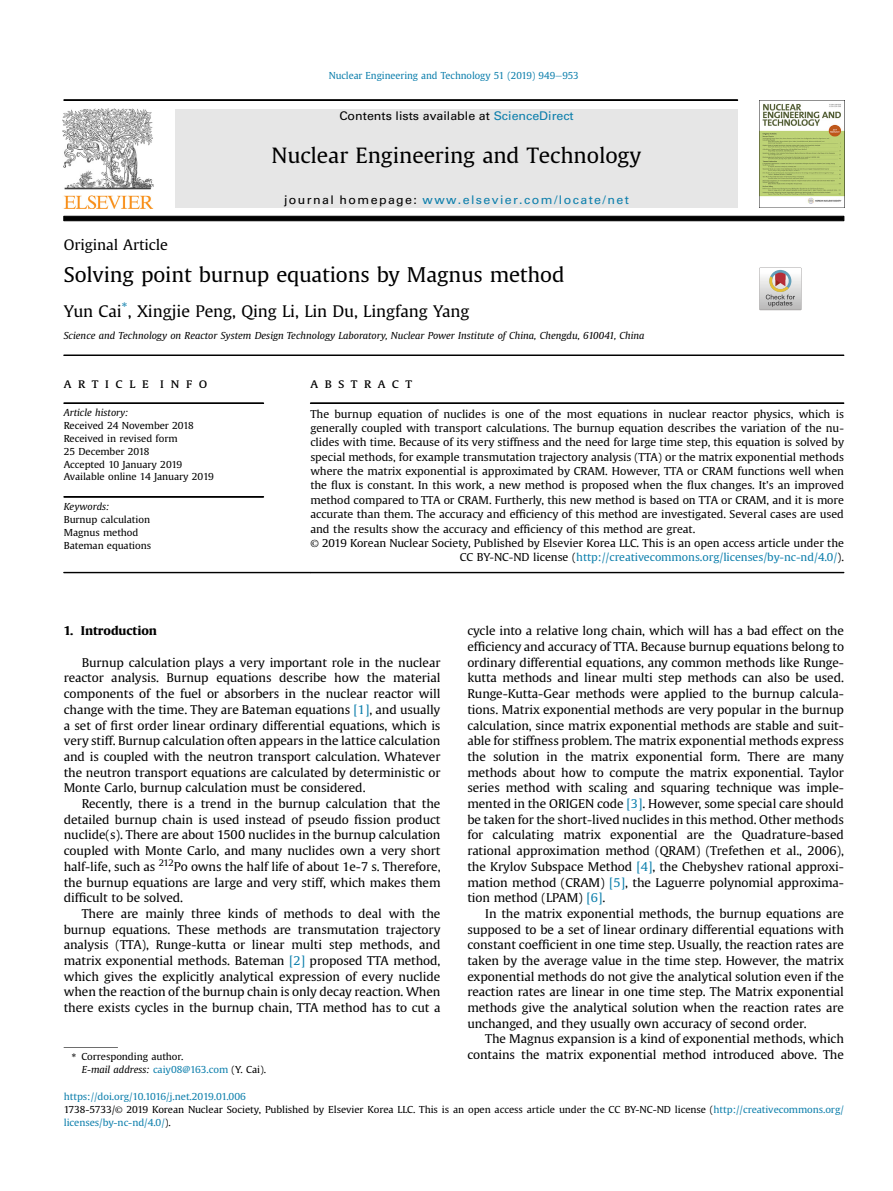
<style>
.page{position:relative;width:893px;height:1191px;background:#fff}
.page>*{position:absolute;margin:0;border:0;box-sizing:border-box;transform-origin:0 0}
.t1{font:20.85px "Adv OT863180 fb";color:#000;scale:1.04 1}
.t2{font:20.1px "Adv OT863180 fb";color:#000;scale:1.04 1}
.t3{font:15.9px "Adv OT863180 fb";color:#000;scale:1.04 1}
.t4{font:14.4px "Adv OT863180 fb";color:#000;scale:1.04 1}
.t5{font:13.5px "Adv O Tc 4 d 0 b 532";letter-spacing:.455em;color:#000;scale:1.04 1}
.t6{font:12px/15.8px "Adv OT863180 fb";color:#000;text-align:justify;scale:1.04 1}
.t7{font:12px "Adv PSA35 D";letter-spacing:.11em;color:#0d7fac;scale:1.04 1}
.t8{font:12px "Adv PSA35 D";color:#000;scale:1.04 1}
.t9{font:12px "Adv O Tb 83 ee 1 dd.B";color:#000;scale:1.04 1}
.t10{font:10.8px "Adv OT863180 fb";color:#000;scale:1.04 1}
.t11{font:10.8px "Adv OT863180 fb";color:#0d7fac;scale:1.04 1}
.t12{font:9.6px/12.9px "Adv OT863180 fb";color:#000;scale:1.04 1}
.t13{font:9.6px "Adv O Tb 92 eb 7 df.I";color:#000;scale:1.04 1}
.t14{font:9.6px "Adv OT863180 fb";color:#0d7fac}
.s1{font-family:"Adv PS44 A44 B"}
.s2{color:#0d7fac}
.s3{color:#000}
.s4{font-family:"Adv OT863180 fb+fb"}
.s5{font-family:"Adv O Tb 0 c 9 bf 5 d"}
.s6{font-family:"Adv TT5843 c 571"}
.s7{font-family:"Adv OT863180 fb";color:#0d7fac}
.s8{font-family:"Adv OT863180 fb"}
</style>
<div class="page">
<hr style="left:64px;top:572px;width:246px;height:1px;background:#000">
<hr style="left:310px;top:572px;width:534px;height:1px;background:#000">
<hr style="left:64px;top:355px;width:780px;height:1px;background:#000">
<hr style="left:64px;top:403px;width:200px;height:1px;background:#000">
<div style="left:64px;top:497px;width:200px;height:1px;background:#000;border:1px solid #000"></div>
<hr style="left:310px;top:403px;width:534px;height:1px;background:#000">
<svg style="left:64px;top:1047px;width:54px;height:1px"></svg>
<svg style="left:759px;top:268px;width:42px;height:42px"></svg>
<svg style="left:64px;top:216px;width:780px;height:5px;background:#050505"></svg>
<div style="left:175px;top:109px;width:563px;height:98px;background:#e6e6e6"></div>
<img style="left:63px;top:108px;width:91px;height:100px">
<img style="left:759px;top:100px;width:85px;height:107px">
<hr style="left:64px;top:100px;width:674px;height:1px;background:#000">
<p class="t14" style="left:329px;top:72px;width:251px">Nuclear Engineering and Technology 51 (2019) 949<span class="s1">e</span>953</p>
<p class="t8" style="left:339px;top:108px;width:227px">Contents lists available at <span class="s2">ScienceDirect</span></p>
<h1 class="t1" style="left:272px;top:147px;width:357px">Nuclear Engineering and Technology</h1>
<p class="t7" style="left:284px;top:192px;width:333px"><span class="s3">journal homepage:</span> www.elsevier.com/locate/net</p>
<p class="t4" style="left:64px;top:238px;width:102px">Original Article</p>
<h2 class="t2" style="left:64px;top:266px;width:483px">Solving point burnup equations by Magnus method</h2>
<h3 class="t3" style="left:64px;top:304px;width:391px">Yun Cai<sup>*</sup>, Xingjie Peng, Qing Li, Lin Du, Lingfang Yang</h3>
<p class="t13" style="left:64px;top:331px;width:560px">Science and Technology on Reactor System Design Technology Laboratory, Nuclear Power Institute of China, Chengdu, 610041, China</p>
<p class="t5" style="left:64px;top:375px;width:139px">article info</p>
<p class="t13" style="left:64px;top:408px;width:63px">Article history:</p>
<p class="t12" style="left:64px;top:420px;width:146px">Received 24 November 2018<br>Received in revised form<br>25 December 2018<br>Accepted 10 January 2019<br>Available online 14 January 2019</p>
<p class="t13" style="left:64px;top:502px;width:45px">Keywords:</p>
<p class="t12" style="left:64px;top:514px;width:85px">Burnup calculation<br>Magnus method<br>Bateman equations</p>
<p class="t5" style="left:310px;top:375px;width:99px">abstract</p>
<p class="t10" style="left:310px;top:409px;width:514px">The burnup equation of nuclides is one of the most equations in nuclear reactor physics, which is</p>
<p class="t10" style="left:310px;top:423px;width:514px">generally coupled with transport calculations. The burnup equation describes the variation of the nu-</p>
<p class="t10" style="left:310px;top:438px;width:515px">clides with time. Because of its very stiffness and the need for large time step, this equation is solved by</p>
<p class="t10" style="left:310px;top:452px;width:514px">special methods, for example transmutation trajectory analysis (TTA) or the matrix exponential methods</p>
<p class="t10" style="left:310px;top:466px;width:514px">where the matrix exponential is approximated by CRAM. However, TTA or CRAM functions well when</p>
<p class="t10" style="left:310px;top:481px;width:514px">the <span class="s4">fl</span>ux is constant. In this work, a new method is proposed when the <span class="s4">fl</span>ux changes. It's an improved</p>
<p class="t10" style="left:310px;top:495px;width:514px">method compared to TTA or CRAM. Furtherly, this new method is based on TTA or CRAM, and it is more</p>
<p class="t10" style="left:310px;top:509px;width:514px">accurate than them. The accuracy and ef<span class="s4">fi</span>ciency of this method are investigated. Several cases are used</p>
<p class="t10" style="left:310px;top:524px;width:372px">and the results show the accuracy and ef<span class="s4">fi</span>ciency of this method are great.</p>
<p class="t10" style="left:310px;top:538px;width:514px"><span class="s5">©</span> 2019 Korean Nuclear Society, Published by Elsevier Korea LLC. This is an open access article under the</p>
<p class="t11" style="left:460px;top:552px;width:371px"><span class="s3">CC BY-NC-ND license (</span>http://creativecommons.org/licenses/by-nc-nd/4.0/<span class="s3">).</span></p>
<p class="t9" style="left:64px;top:626px;width:91px">1. Introduction</p>
<p class="t6" style="left:64px;top:655px;width:364px;text-indent:18px">Burnup calculation plays a very important role in the nuclear reactor analysis. Burnup equations describe how the material components of the fuel or absorbers in the nuclear reactor will change with the time. They are Bateman equations <span class="s2">[1]</span>, and usually a set of <span class="s4">fi</span>rst order linear ordinary differential equations, which is very stiff. Burnup calculation often appears in the lattice calculation and is coupled with the neutron transport calculation. Whatever the neutron transport equations are calculated by deterministic or Monte Carlo, burnup calculation must be considered.</p>
<p class="t6" style="left:64px;top:796px;width:364px;text-indent:18px">Recently, there is a trend in the burnup calculation that the detailed burnup chain is used instead of pseudo <span class="s4">fi</span>ssion product nuclide(s). There are about 1500 nuclides in the burnup calculation coupled with Monte Carlo, and many nuclides own a very short half-life, such as <sup>212</sup>Po owns the half life of about 1e-7 s. Therefore, the burnup equations are large and very stiff, which makes them dif<span class="s4">fi</span>cult to be solved.</p>
<p class="t6" style="left:64px;top:906px;width:364px;text-indent:18px">There are mainly three kinds of methods to deal with the burnup equations. These methods are transmutation trajectory analysis (TTA), Runge-kutta or linear multi step methods, and matrix exponential methods. Bateman <span class="s2">[2]</span> proposed TTA method, which gives the explicitly analytical expression of every nuclide when the reaction of the burnup chain is only decay reaction. When there exists cycles in the burnup chain, TTA method has to cut a</p>
<p class="t6" style="left:467px;top:624px;width:364px">cycle into a relative long chain, which will has a bad effect on the ef<span class="s4">fi</span>ciency and accuracy of TTA. Because burnup equations belong to ordinary differential equations, any common methods like Runge&shy;kutta methods and linear multi step methods can also be used.<br>Runge-Kutta-Gear methods were applied to the burnup calcula&shy;tions. Matrix exponential methods are very popular in the burnup calculation, since matrix exponential methods are stable and suit&shy;able for stiffness problem. The matrix exponential methods express the solution in the matrix exponential form. There are many methods about how to compute the matrix exponential. Taylor series method with scaling and squaring technique was imple&shy;mented in the ORIGEN code <span class="s2">[3]</span>. However, some special care should be taken for the short-lived nuclides in this method. Other methods for calculating matrix exponential are the Quadrature-based rational approximation method (QRAM) (Trefethen et al., 2006), the Krylov Subspace Method <span class="s2">[4]</span>, the Chebyshev rational approxi&shy;mation method (CRAM) <span class="s2">[5]</span>, the Laguerre polynomial approxima&shy;tion method (LPAM) <span class="s2">[6]</span>.</p>
<p class="t6" style="left:467px;top:906px;width:364px;text-indent:18px">In the matrix exponential methods, the burnup equations are supposed to be a set of linear ordinary differential equations with constant coef<span class="s4">fi</span>cient in one time step. Usually, the reaction rates are taken by the average value in the time step. However, the matrix exponential methods do not give the analytical solution even if the reaction rates are linear in one time step. The Matrix exponential methods give the analytical solution when the reaction rates are unchanged, and they usually own accuracy of second order.</p>
<p class="t6" style="left:485px;top:1032px;width:346px">The Magnus expansion is a kind of exponential methods, which</p>
<p class="t12" style="left:71px;top:1050px;width:109px"><span class="s6">*</span> Corresponding author.</p>
<p class="t6" style="left:467px;top:1047px;width:364px">contains the matrix exponential method introduced above. The</p>
<p class="t13" style="left:82px;top:1065px;width:179px">E-mail address: <span class="s7">caiy08@163.com</span> <span class="s8">(Y. Cai).</span></p>
<p class="t12" style="left:64px;top:1091px;width:751px"><span class="s2">https://doi.org/10.1016/j.net.2019.01.006<br></span>1738-5733/<span class="s5">©</span> 2019 Korean Nuclear Society, Published by Elsevier Korea LLC. This is an open access article under the CC BY-NC-ND license (<span class="s2">http://creativecommons.org/ licenses/by-nc-nd/4.0/</span>).</p>
</div>
